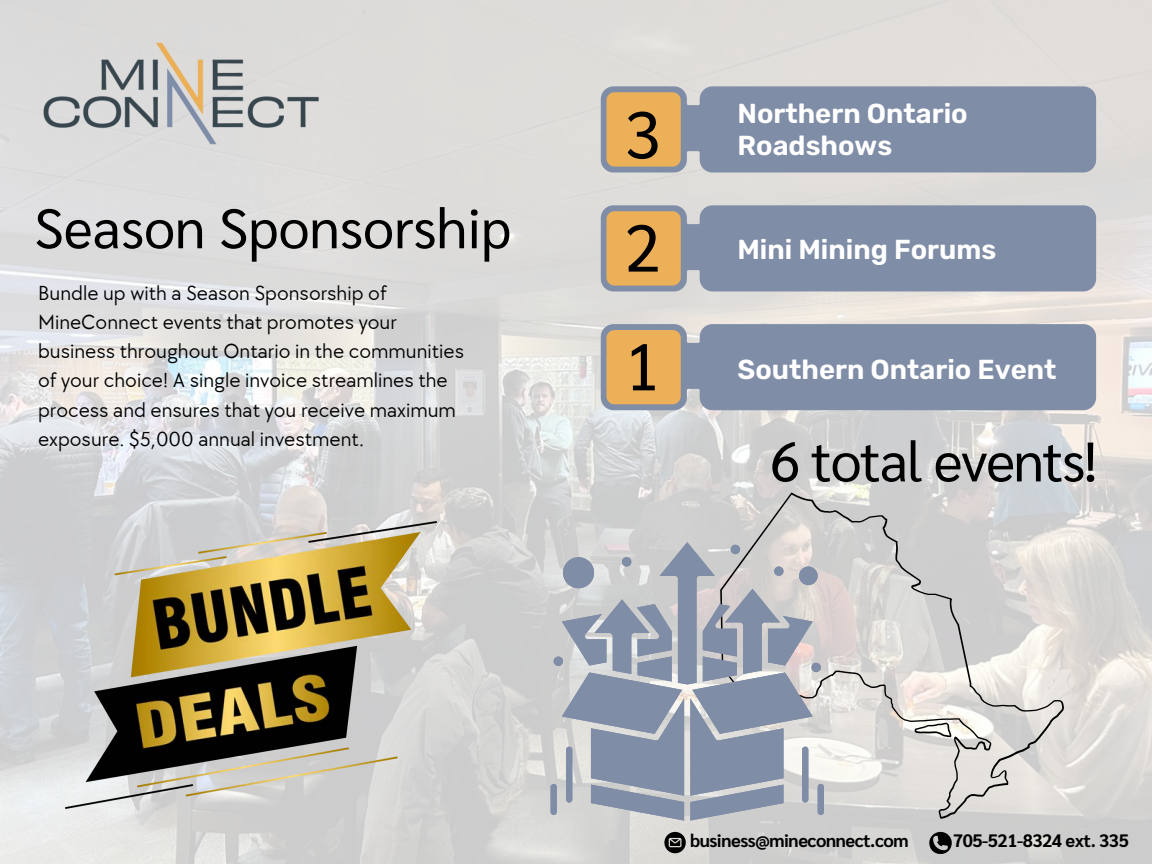
<style>
.page{position:relative;width:1152px;height:864px;background:#fff}
.page>*{position:absolute;margin:0;border:0;box-sizing:border-box;transform-origin:0 0}
.t1{font:66px "Sarabun";color:#000}
.t2{font:55.5px "Sarabun";color:#000}
.t3{font:55.5px "Sarabun";letter-spacing:-.025em;color:#000}
.t4{font:600 27.45px/32.7px "Rubik";color:#fff}
.t5{font:21px/29.2px "TT Chocolates";color:#000}
.t6{font:700 18px "Sarabun";letter-spacing:-.025em;color:#000}
</style>
<div class="page">
<img style="left:0;top:0;width:1152px;height:864px">
<div style="left:601px;top:86px;width:495px;height:87px;background:#808da7"></div>
<div style="left:606px;top:92px;width:75px;height:75px;background:#ecb058;border-radius:8px"></div>
<div style="left:601px;top:324px;width:495px;height:86px;background:#808da7"></div>
<div style="left:606px;top:330px;width:75px;height:74px;background:#ecb058;border-radius:8px"></div>
<div style="left:601px;top:205px;width:495px;height:86px;background:#808da7"></div>
<div style="left:606px;top:211px;width:75px;height:75px;background:#ecb058;border-radius:8px"></div>
<img style="left:65px;top:522px;width:372px;height:287px">
<svg style="left:720px;top:493px;width:345px;height:326px;background:#d8d5d3"></svg>
<svg style="left:915px;top:722px;width:36px;height:15px"></svg>
<div style="left:551px;top:784px;width:6px;height:31px;background:#808da7;border-radius:3px"></div>
<div style="left:818px;top:784px;width:6px;height:31px;background:#808da7;border-radius:3px"></div>
<svg style="left:554px;top:542px;width:267px;height:278px;background:#aab0bc"></svg>
<img style="left:12px;top:18px;width:343px;height:141px">
<svg style="left:664px;top:832px;width:22px;height:21px"></svg>
<svg style="left:929px;top:832px;width:23px;height:26px"></svg>
<p class="t2" style="left:34px;top:189px;width:478px">Season Sponsorship</p>
<p class="t5" style="left:38px;top:279px;width:428px">Bundle up with a Season Sponsorship of MineConnect events that promotes your business throughout Ontario in the communities of your choice! A single invoice streamlines the process and ensures that you receive maximum exposure. $5,000 annual investment.</p>
<p class="t1" style="left:624px;top:88px;width:38px">3</p>
<p class="t1" style="left:624px;top:201px;width:38px">2</p>
<h1 class="t1" style="left:624px;top:320px;width:38px">1</h1>
<p class="t4" style="left:737px;top:97px;width:232px">Northern Ontario<br>Roadshows</p>
<h2 class="t4" style="left:737px;top:234px;width:260px">Mini Mining Forums</h2>
<p class="t4" style="left:737px;top:354px;width:321px">Southern Ontario Event</p>
<h2 class="t3" style="left:770px;top:422px;width:329px">6 total events!</h2>
<h3 class="t6" style="left:690px;top:828px;width:220px">business@mineconnect.com</h3>
<h3 class="t6" style="left:953px;top:828px;width:177px">705-521-8324 ext. 335</h3>
</div>
